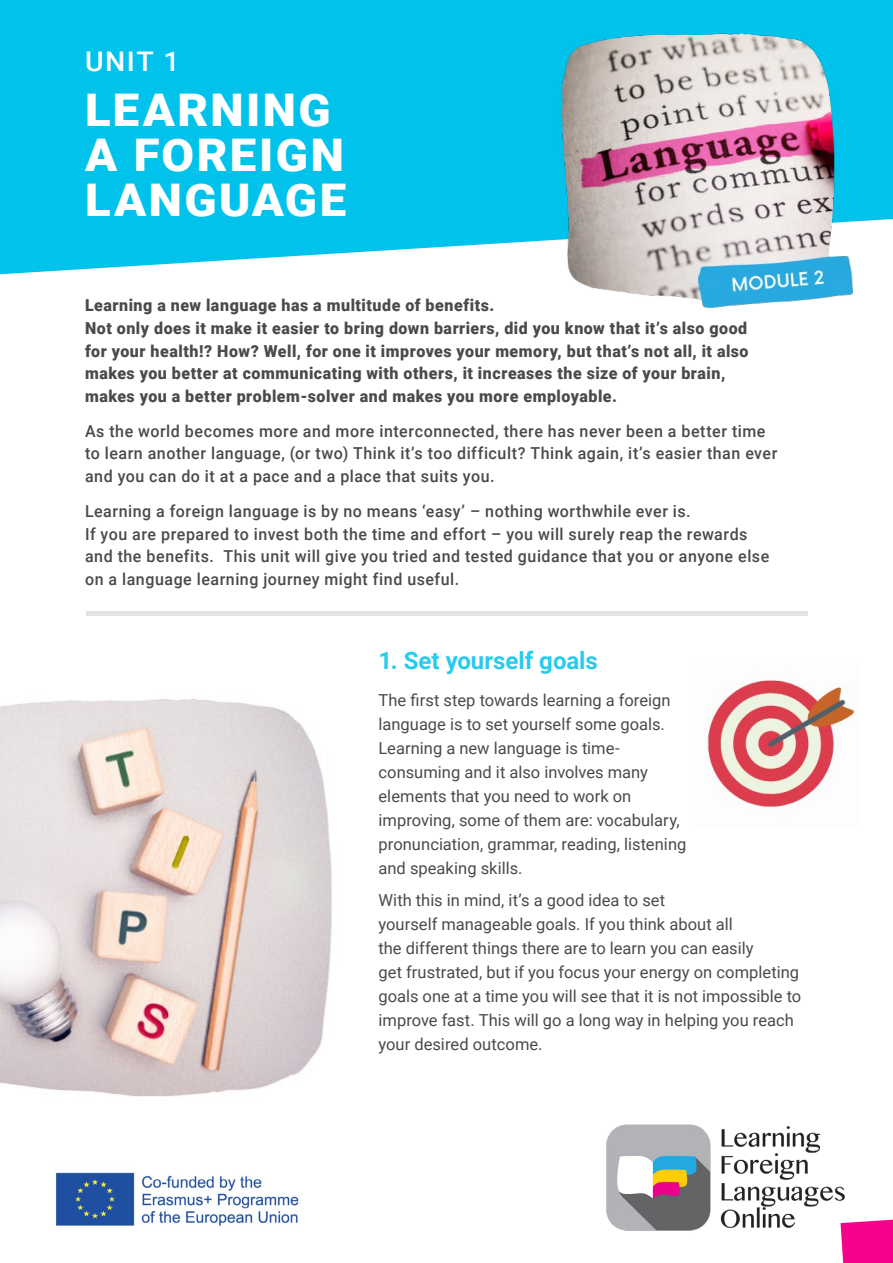
<style>
.page{position:relative;width:893px;height:1263px;background:#fff}
.page>*{position:absolute;margin:0;border:0;box-sizing:border-box;transform-origin:0 0}
.t1{font:900 45px/45px "Roboto";letter-spacing:.05em;color:#fff;scale:1.05 1}
.t2{font:500 27px "Roboto";color:#fff;scale:1.05 1}
.t3{font:700 24px "Roboto";color:#27cbee}
.t4{font:16.5px/24px "Roboto";color:#4a4a49}
.t5{font:500 16.5px/22.5px "Roboto";letter-spacing:.035em;color:#4a4a49}
.t6{font:900 16.5px/22.5px "Roboto";letter-spacing:.035em;color:#4a4a49}
</style>
<div class="page">
<img style="left:0;top:699px;width:332px;height:398px">
<div style="left:0;top:0;width:893px;height:274px;background:#01c2eb"></div>
<img style="left:544px;top:19px;width:339px;height:289px">
<img style="left:606px;top:1124px;width:239px;height:107px">
<img style="left:55px;top:1172px;width:244px;height:54px">
<img style="left:707px;top:679px;width:148px;height:129px">
<hr style="left:86px;top:612px;width:721px;height:4px;background:#e3e3e3">
<svg style="left:840px;top:1220px;width:53px;height:43px;background:#f51392"></svg>
<h2 class="t2" style="left:85px;top:42px;width:92px">UNIT 1</h2>
<h1 class="t1" style="left:85px;top:86px;width:250px">LEARNING<br>A FOREIGN<br>LANGUAGE</h1>
<p class="t6" style="left:85px;top:294px;width:665px">Learning a new language has a multitude of benefits.<br>Not only does it make it easier to bring down barriers, did you know that it’s also good for your health!? How? Well, for one it improves your memory, but that’s not all, it also makes you better at communicating with others, it increases the size of your brain, makes you a better problem-solver and makes you more employable.</p>
<p class="t5" style="left:85px;top:419px;width:694px">As the world becomes more and more interconnected, there has never been a better time to learn another language, (or two) Think it’s too difficult? Think again, it’s easier than ever and you can do it at a pace and a place that suits you.</p>
<p class="t5" style="left:85px;top:499px;width:686px">Learning a foreign language is by no means ‘easy’ – nothing worthwhile ever is.<br>If you are prepared to invest both the time and effort – you will surely reap the rewards and the benefits. This unit will give you tried and tested guidance that you or anyone else on a language learning journey might find useful.</p>
<h3 class="t3" style="left:378px;top:644px;width:221px">1. Set yourself goals</h3>
<p class="t4" style="left:378px;top:687px;width:309px">The first step towards learning a foreign language is to set yourself some goals.<br>Learning a new language is time&shy;consuming and it also involves many elements that you need to work on improving, some of them are: vocabulary, pronunciation, grammar, reading, listening and speaking skills.</p>
<p class="t4" style="left:378px;top:888px;width:424px">With this in mind, it’s a good idea to set<br>yourself manageable goals. If you think about all<br>the different things there are to learn you can easily<br>get frustrated, but if you focus your energy on completing goals one at a time you will see that it is not impossible to improve fast. This will go a long way in helping you reach your desired outcome.</p>
</div>
